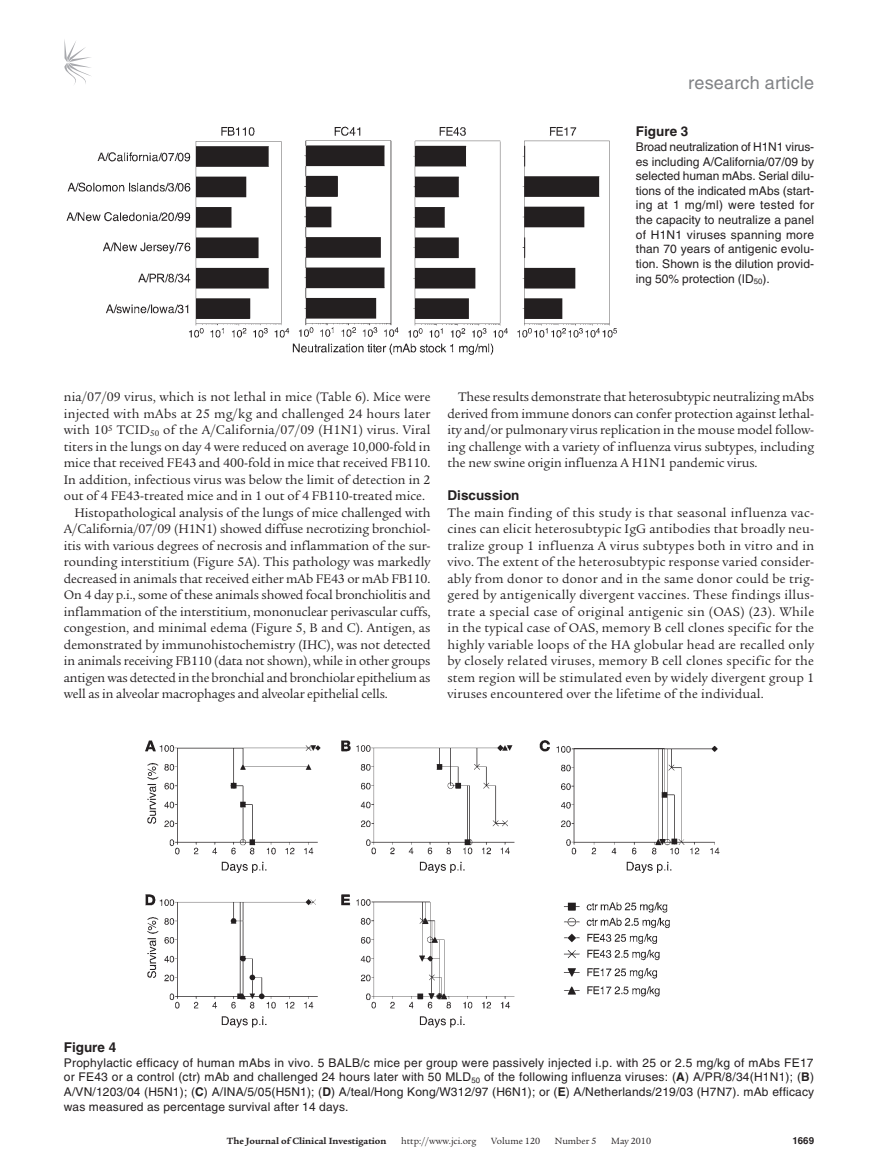
<style>
.page{position:relative;width:878px;height:1174px;background:#fff}
.page>*{position:absolute;margin:0;border:0;box-sizing:border-box;transform-origin:0 0}
.t1{font:18px "Helvetica LT Std";letter-spacing:.01em;color:#808285}
.t2{font:13.5px/16.5px "Legacy Serif Std";letter-spacing:-.005em;color:#231f20;text-align:justify}
.t3{font:13.5px "Legacy Serif Std";letter-spacing:.015em;color:#231f20}
.t4{font:700 13.5px "Helvetica LT Std";color:#231f20}
.t5{font:12px/14.7px "Helvetica LT Std";letter-spacing:.01em;color:#231f20;text-align:justify}
.t6{font:9.75px "Legacy Serif Std";color:#231f20}
.t7{font:700 9.75px "Legacy Serif Std";color:#231f20}
.t8{font:700 9.75px "Helvetica LT Std";color:#231f20}
.s1{font-weight:700}
</style>
<div class="page">
<svg style="left:64px;top:39px;width:27px;height:46px"></svg>
<img style="left:66px;top:126px;width:551px;height:229px">
<img style="left:145px;top:740px;width:575px;height:288px">
<h1 class="t1" style="left:688px;top:72px;width:127px">research article</h1>
<p class="t4" style="left:636px;top:123px;width:54px">Figure 3</p>
<p class="t5" style="left:636px;top:139px;width:180px">Broad neutralization of H1N1 virus&shy;es including A/California/07/09 by selected human mAbs. Serial dilu&shy;tions of the indicated mAbs (start&shy;ing at 1 mg/ml) were tested for the capacity to neutralize a panel of H1N1 viruses spanning more than 70 years of antigenic evolu&shy;tion. Shown is the dilution provid&shy;ing 50% protection (ID<sub>50</sub>).</p>
<p class="t2" style="left:64px;top:389px;width:368px">nia/07/09 virus, which is not lethal in mice (Table 6). Mice were</p>
<p class="t3" style="left:64px;top:406px;width:368px">injected with mAbs at 25 mg/kg and challenged 24 hours later</p>
<p class="t3" style="left:64px;top:422px;width:368px">with 10<sup>5</sup> TCID<sub>50</sub> of the A/California/07/09 (H1N1) virus. Viral</p>
<p class="t2" style="left:64px;top:438px;width:368px">titers in the lungs on day 4 were reduced on average 10,000-fold in</p>
<p class="t2" style="left:64px;top:455px;width:368px">mice that received FE43 and 400-fold in mice that received FB110.</p>
<p class="t2" style="left:64px;top:471px;width:368px">In addition, infectious virus was below the limit of detection in 2</p>
<p class="t2" style="left:64px;top:488px;width:363px">out of 4 FE43-treated mice and in 1 out of 4 FB110-treated mice.</p>
<p class="t2" style="left:74px;top:504px;width:357px">Histopathological analysis of the lungs of mice challenged with</p>
<p class="t2" style="left:64px;top:521px;width:368px">A/California/07/09 (H1N1) showed diffuse necrotizing bronchiol-</p>
<p class="t2" style="left:64px;top:537px;width:368px">itis with various degrees of necrosis and inflammation of the sur-</p>
<p class="t2" style="left:64px;top:554px;width:368px">rounding interstitium (Figure 5A). This pathology was markedly</p>
<p class="t2" style="left:64px;top:570px;width:368px">decreased in animals that received either mAb FE43 or mAb FB110.</p>
<p class="t2" style="left:64px;top:587px;width:368px">On 4 day p.i., some of these animals showed focal bronchiolitis and</p>
<p class="t2" style="left:64px;top:603px;width:368px">inflammation of the interstitium, mononuclear perivascular cuffs,</p>
<p class="t2" style="left:64px;top:620px;width:368px">congestion, and minimal edema (Figure 5, B and C). Antigen, as</p>
<p class="t2" style="left:64px;top:636px;width:368px">demonstrated by immunohistochemistry (IHC), was not detected</p>
<p class="t2" style="left:64px;top:653px;width:368px">in animals receiving FB110 (data not shown), while in other groups</p>
<p class="t2" style="left:64px;top:669px;width:368px">antigen was detected in the bronchial and bronchiolar epithelium as</p>
<p class="t2" style="left:64px;top:686px;width:325px">well as in alveolar macrophages and alveolar epithelial cells.</p>
<p class="t2" style="left:447px;top:389px;width:368px;text-indent:11px">These results demonstrate that heterosubtypic neutralizing mAbs derived from immune donors can confer protection against lethal&shy;ity and/or pulmonary virus replication in the mouse model follow&shy;ing challenge with a variety of influenza virus subtypes, including the new swine origin influenza A H1N1 pandemic virus.</p>
<p class="t4" style="left:447px;top:487px;width:74px">Discussion</p>
<p class="t2" style="left:447px;top:504px;width:368px">The main finding of this study is that seasonal influenza vac&shy;cines can elicit heterosubtypic IgG antibodies that broadly neu&shy;tralize group 1 influenza A virus subtypes both in vitro and in vivo. The extent of the heterosubtypic response varied consider&shy;ably from donor to donor and in the same donor could be trig&shy;gered by antigenically divergent vaccines. These findings illus&shy;trate a special case of original antigenic sin (OAS) (23). While in the typical case of OAS, memory B cell clones specific for the highly variable loops of the HA globular head are recalled only by closely related viruses, memory B cell clones specific for the stem region will be stimulated even by widely divergent group 1 viruses encountered over the lifetime of the individual.</p>
<p class="t4" style="left:64px;top:1039px;width:54px">Figure 4</p>
<p class="t5" style="left:64px;top:1055px;width:752px">Prophylactic efficacy of human mAbs in vivo. 5 BALB/c mice per group were passively injected i.p. with 25 or 2.5 mg/kg of mAbs FE17 or FE43 or a control (ctr) mAb and challenged 24 hours later with 50 MLD<sub>50</sub> of the following influenza viruses: (<span class="s1">A</span>) A/PR/8/34(H1N1); (<span class="s1">B</span>)<br>A/VN/1203/04 (H5N1); (<span class="s1">C</span>) A/INA/5/05(H5N1); (<span class="s1">D</span>) A/teal/Hong Kong/W312/97 (H6N1); or (<span class="s1">E</span>) A/Netherlands/219/03 (H7N7). mAb efficacy was measured as percentage survival after 14 days.</p>
<p class="t7" style="left:227px;top:1135px;width:161px">The Journal of Clinical Investigation</p>
<p class="t6" style="left:401px;top:1135px;width:77px">http://www.jci.org</p>
<p class="t6" style="left:491px;top:1135px;width:50px">Volume 120</p>
<p class="t6" style="left:555px;top:1135px;width:43px">Number 5</p>
<p class="t6" style="left:611px;top:1135px;width:41px">May 2010</p>
<p class="t8" style="left:792px;top:1134px;width:23px">1669</p>
</div>
